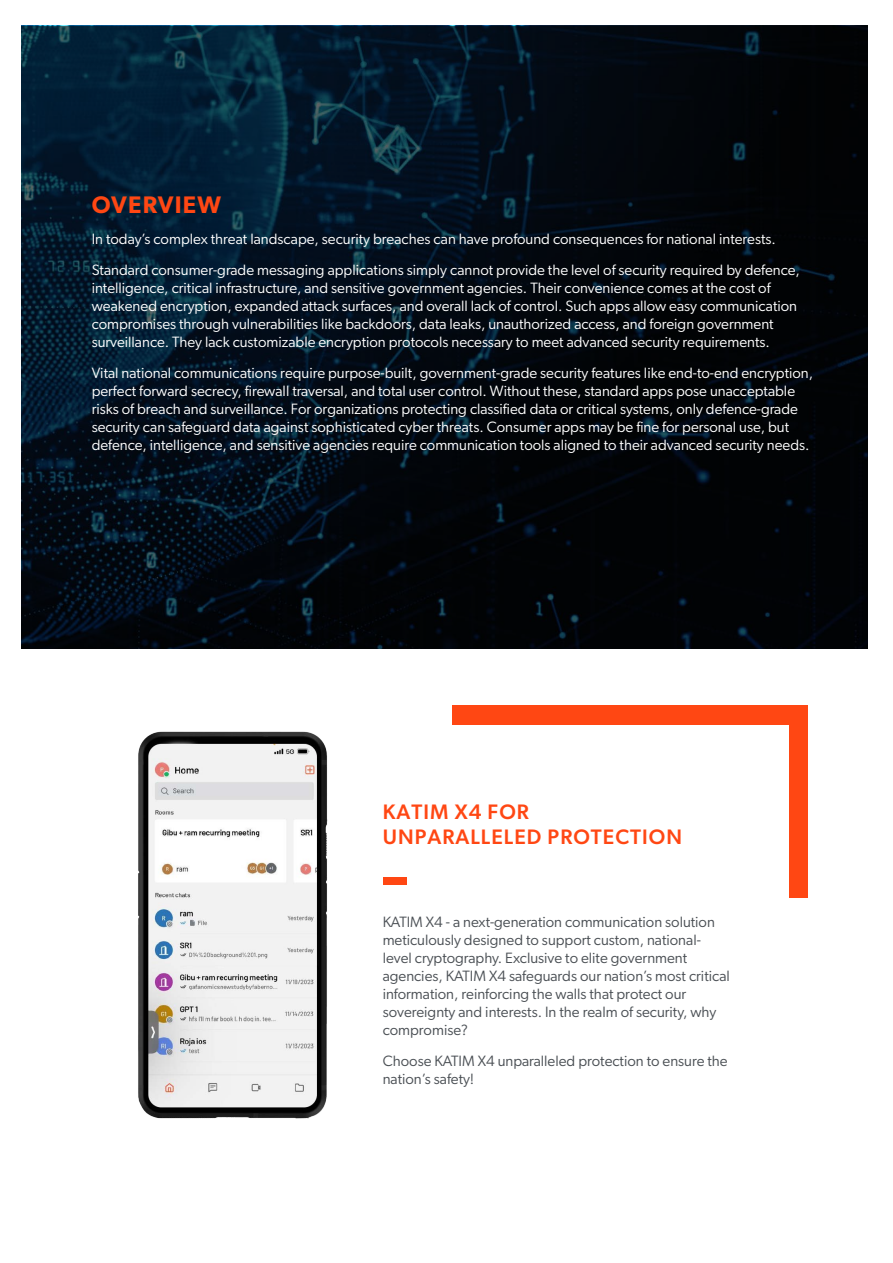
<style>
.page{position:relative;width:893px;height:1263px;background:#fff}
.page>*{position:absolute;margin:0;border:0;box-sizing:border-box;transform-origin:0 0}
.t1{font:600 24px "Gibson";letter-spacing:.05em;color:#ff4713}
.t2{font:500 21px/25.2px "Gibson";letter-spacing:.05em;color:#ff4713}
.t3{font:15px/18px "Gibson";color:#fff}
.t4{font:15px/18px "Gibson";color:#4a4f54}
</style>
<div class="page">
<div style="left:452px;top:706px;width:356px;height:192px;background:#ff4713"></div>
<div style="left:370px;top:725px;width:418px;height:221px;background:#fff"></div>
<img style="left:138px;top:731px;width:190px;height:388px">
<div style="left:383px;top:878px;width:23px;height:7px;background:#ff4713"></div>
<svg style="left:21px;top:26px;width:846px;height:622px;background:#020d17"></svg>
<h1 class="t1" style="left:92px;top:191px;width:131px">OVERVIEW</h1>
<p class="t3" style="left:92px;top:223px;width:710px;line-height:30.8px">In today’s complex threat landscape, security breaches can have profound consequences for national interests.<br>Standard consumer-grade messaging applications simply cannot provide the level of security required by defence,</p>
<p class="t3" style="left:92px;top:278px;width:707px">intelligence, critical infrastructure, and sensitive government agencies. Their convenience comes at the cost of weakened encryption, expanded attack surfaces, and overall lack of control. Such apps allow easy communication compromises through vulnerabilities like backdoors, data leaks, unauthorized access, and foreign government surveillance. They lack customizable encryption protocols necessary to meet advanced security requirements.</p>
<p class="t3" style="left:92px;top:363px;width:723px">Vital national communications require purpose-built, government-grade security features like end-to-end encryption, perfect forward secrecy, firewall traversal, and total user control. Without these, standard apps pose unacceptable risks of breach and surveillance. For organizations protecting classified data or critical systems, only defence-grade security can safeguard data against sophisticated cyber threats. Consumer apps may be fine for personal use, but defence, intelligence, and sensitive agencies require communication tools aligned to their advanced security needs.</p>
<h2 class="t2" style="left:383px;top:798px;width:301px">KATIM X4 FOR<br>UNPARALLELED PROTECTION</h2>
<p class="t4" style="left:383px;top:913px;width:349px">KATIM X4 - a next-generation communication solution meticulously designed to support custom, national&shy;level cryptography. Exclusive to elite government agencies, KATIM X4 safeguards our nation’s most critical information, reinforcing the walls that protect our sovereignty and interests. In the realm of security, why compromise?</p>
<p class="t4" style="left:383px;top:1052px;width:347px">Choose KATIM X4 unparalleled protection to ensure the nation’s safety!</p>
</div>
